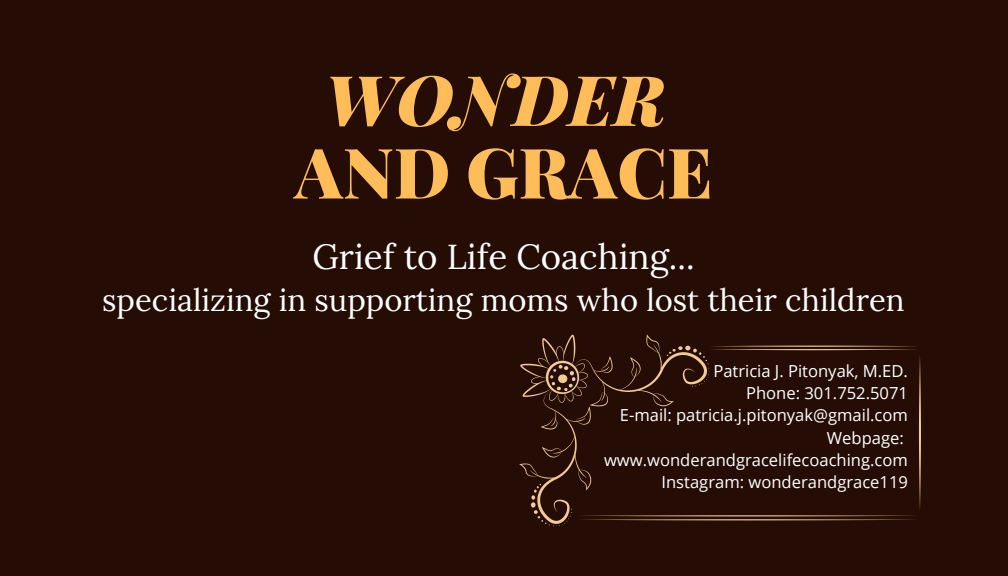
<style>
.page{position:relative;width:1008px;height:576px;background:#250d06}
.page>*{position:absolute;margin:0;border:0;box-sizing:border-box;transform-origin:0 0}
.t1{font:900 69.6px "Playfair Display";color:#ffbd59}
.t2{font:italic 900 69.6px "Playfair Display";color:#ffbd59}
.t3{font:34.8px "Lora";color:#fff}
.t4{font:30.8px "Lora";color:#fff}
.t5{font:16.4px "Open Sans";color:#fff}
</style>
<div class="page">
<svg style="left:519px;top:334px;width:402px;height:192px"></svg>
<p class="t2" style="left:324px;top:51px;width:342px">WONDER</p>
<p class="t1" style="left:295px;top:123px;width:419px">AND GRACE</p>
<p class="t3" style="left:312px;top:234px;width:384px">Grief to Life Coaching...</p>
<p class="t4" style="left:102px;top:280px;width:804px">specializing in supporting moms who lost their children</p>
<p class="t5" style="left:713px;top:360px;width:196px">Patricia J. Pitonyak, M.ED.</p>
<p class="t5" style="left:746px;top:382px;width:163px">Phone: 301.752.5071</p>
<p class="t5" style="left:620px;top:404px;width:290px">E-mail: patricia.j.pitonyak@gmail.com</p>
<p class="t5" style="left:827px;top:426px;width:78px">Webpage:</p>
<p class="t5" style="left:604px;top:448px;width:305px">www.wonderandgracelifecoaching.com</p>
<p class="t5" style="left:662px;top:470px;width:248px">Instagram: wonderandgrace119</p>
</div>
